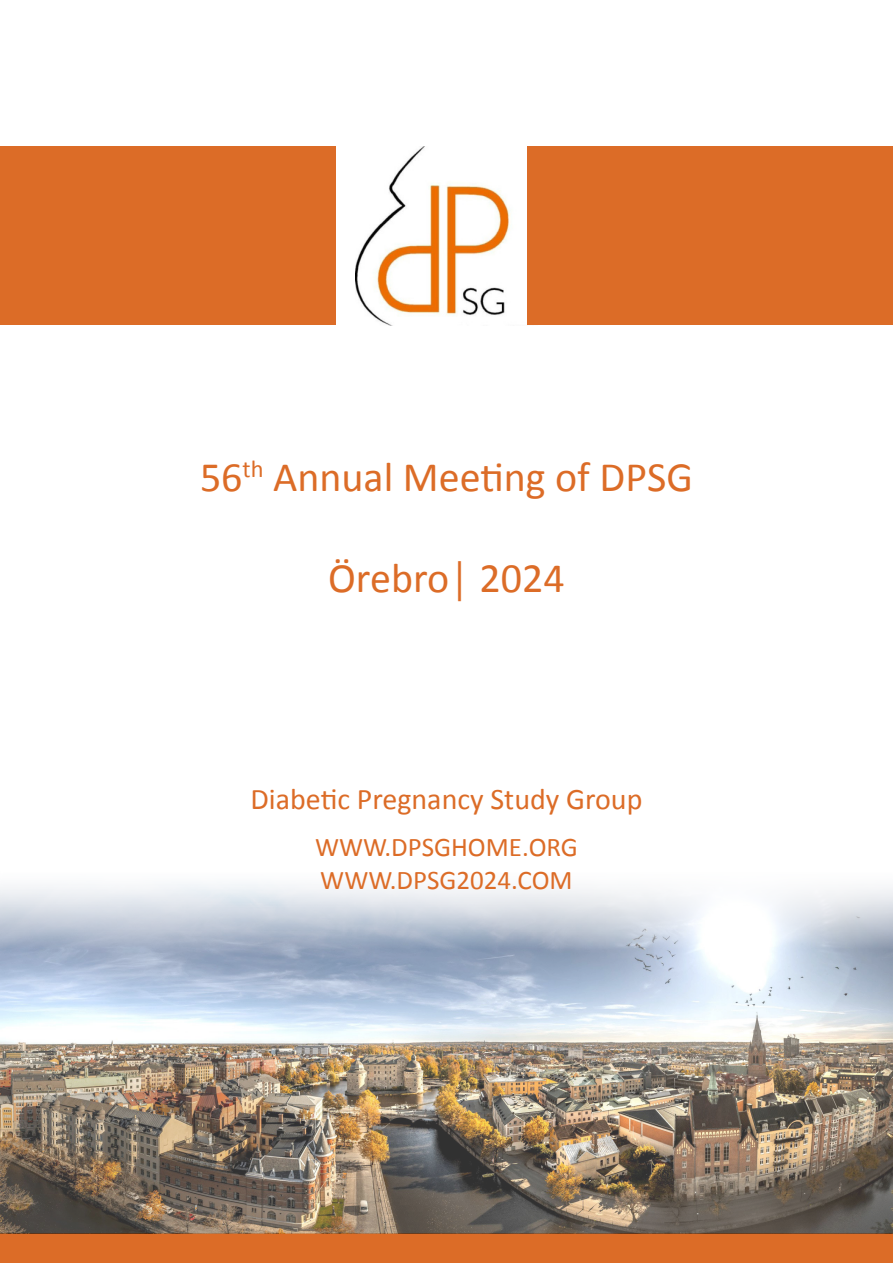
<style>
.page{position:relative;width:893px;height:1263px;background:#fff}
.page>*{position:absolute;margin:0;border:0;box-sizing:border-box;transform-origin:0 0}
.t1{font:42px "Calibri";color:#dc6c27}
.t2{font:30px "Calibri";color:#dc6c27}
.t3{font:27px "Calibri";color:#dc6c27}
</style>
<div class="page">
<div style="left:0;top:146px;width:336px;height:179px;background:#dc6c27"></div>
<img style="left:355px;top:146px;width:156px;height:179px">
<div style="left:0;top:1233px;width:893px;height:30px;background:#dc6c27"></div>
<div style="left:527px;top:146px;width:366px;height:179px;background:#dc6c27"></div>
<img style="left:0;top:884px;width:893px;height:349px">
<p class="t1" style="left:200px;top:451px;width:494px">56<sup>th</sup> Annual Meeting of DPSG</p>
<p class="t1" style="left:328px;top:551px;width:238px">Örebro│ 2024</p>
<p class="t2" style="left:250px;top:780px;width:393px">Diabetic Pregnancy Study Group</p>
<p class="t3" style="left:315px;top:830px;width:264px">WWW.DPSGHOME.ORG</p>
<p class="t3" style="left:320px;top:862px;width:254px">WWW.DPSG2024.COM</p>
</div>
